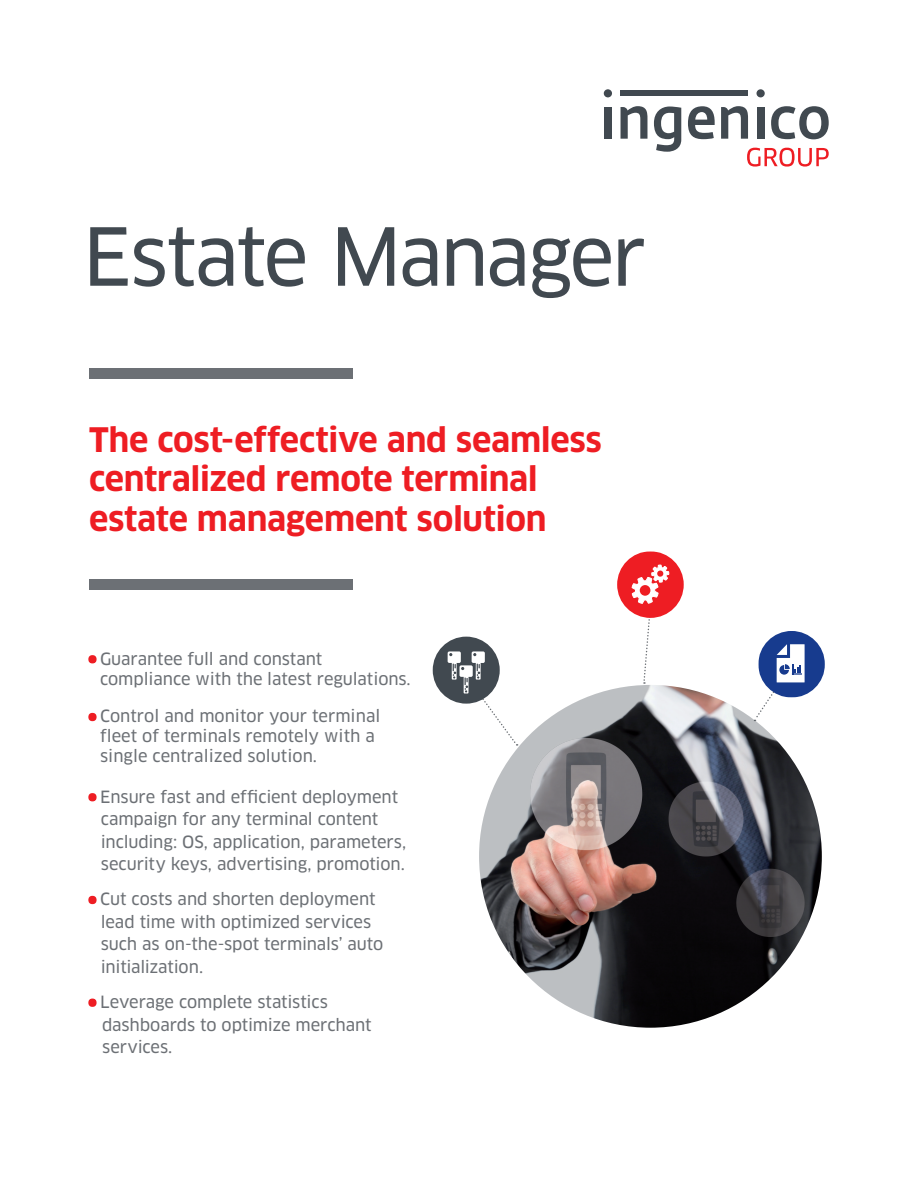
<style>
.page{position:relative;width:918px;height:1188px;background:#fff}
.page>*{position:absolute;margin:0;border:0;box-sizing:border-box;transform-origin:0 0}
.Gd_Titre_pti-clan53{font:78px "Clan OT News";letter-spacing:-.035em;color:#414950}
.Accroche-clanB-22{font:700 33px/39.6px "Clan OT";letter-spacing:-.01em;color:#ee1d23}
.txt-1-clan_news_11-g{font:16.5px/22.5px "Clan OT News";letter-spacing:-.005em;color:#6c7075}
.s1{font-family:"Clan OT";font-weight:700;color:#ee1d23}
</style>
<div class="page">
<div style="left:89px;top:369px;width:264px;height:10px;background:#6c7075"></div>
<div style="left:89px;top:579px;width:264px;height:11px;background:#6c7075"></div>
<div style="left:604px;top:107px;width:7px;height:32px;background:#414950"></div>
<div style="left:621px;top:90px;width:127px;height:6px;background:#414950"></div>
<svg style="left:654px;top:107px;width:27px;height:45px"></svg>
<svg style="left:688px;top:106px;width:27px;height:33px"></svg>
<div style="left:757px;top:107px;width:7px;height:32px;background:#414950"></div>
<svg style="left:771px;top:106px;width:58px;height:33px"></svg>
<div style="left:604px;top:89px;width:8px;height:8px;background:#414950;border-radius:50%"></div>
<div style="left:757px;top:89px;width:8px;height:8px;background:#414950;border-radius:50%"></div>
<svg style="left:621px;top:106px;width:26px;height:33px"></svg>
<svg style="left:721px;top:106px;width:27px;height:33px"></svg>
<svg style="left:747px;top:148px;width:82px;height:19px"></svg>
<img style="left:479px;top:685px;width:343px;height:343px;border-radius:171px">
<div style="left:433px;top:637px;width:67px;height:67px;background:#414950;border-radius:50%"></div>
<svg style="left:448px;top:651px;width:70px;height:95px"></svg>
<svg style="left:617px;top:551px;width:67px;height:133px"></svg>
<svg style="left:753px;top:631px;width:72px;height:90px"></svg>
<p class="Gd_Titre_pti-clan53" style="left:83px;top:211px;width:565px">Estate Manager</p>
<p class="Accroche-clanB-22" style="left:89px;top:420px;width:514px">The cost-effective and seamless centralized remote terminal estate management solution</p>
<p class="txt-1-clan_news_11-g" style="left:100px;top:649px;width:312px;line-height:19.8px;text-indent:-11px"><span class="s1">•</span> Guarantee full and constant compliance with the latest regulations.</p>
<p class="txt-1-clan_news_11-g" style="left:100px;top:707px;width:282px;line-height:19.8px;text-indent:-11px"><span class="s1">•</span> Control and monitor your terminal fleet of terminals remotely with a single centralized solution.</p>
<p class="txt-1-clan_news_11-g" style="left:101px;top:785px;width:307px;text-indent:-12px"><span class="s1">•</span> Ensure fast and efficient deployment campaign for any terminal content including: OS, application, parameters, security keys, advertising, promotion.</p>
<p class="txt-1-clan_news_11-g" style="left:101px;top:888px;width:284px;text-indent:-12px"><span class="s1">•</span> Cut costs and shorten deployment lead time with optimized services such as on-the-spot terminals’ auto initialization.</p>
<p class="txt-1-clan_news_11-g" style="left:102px;top:991px;width:271px;text-indent:-13px"><span class="s1">•</span> Leverage complete statistics dashboards to optimize merchant services.</p>
</div>
